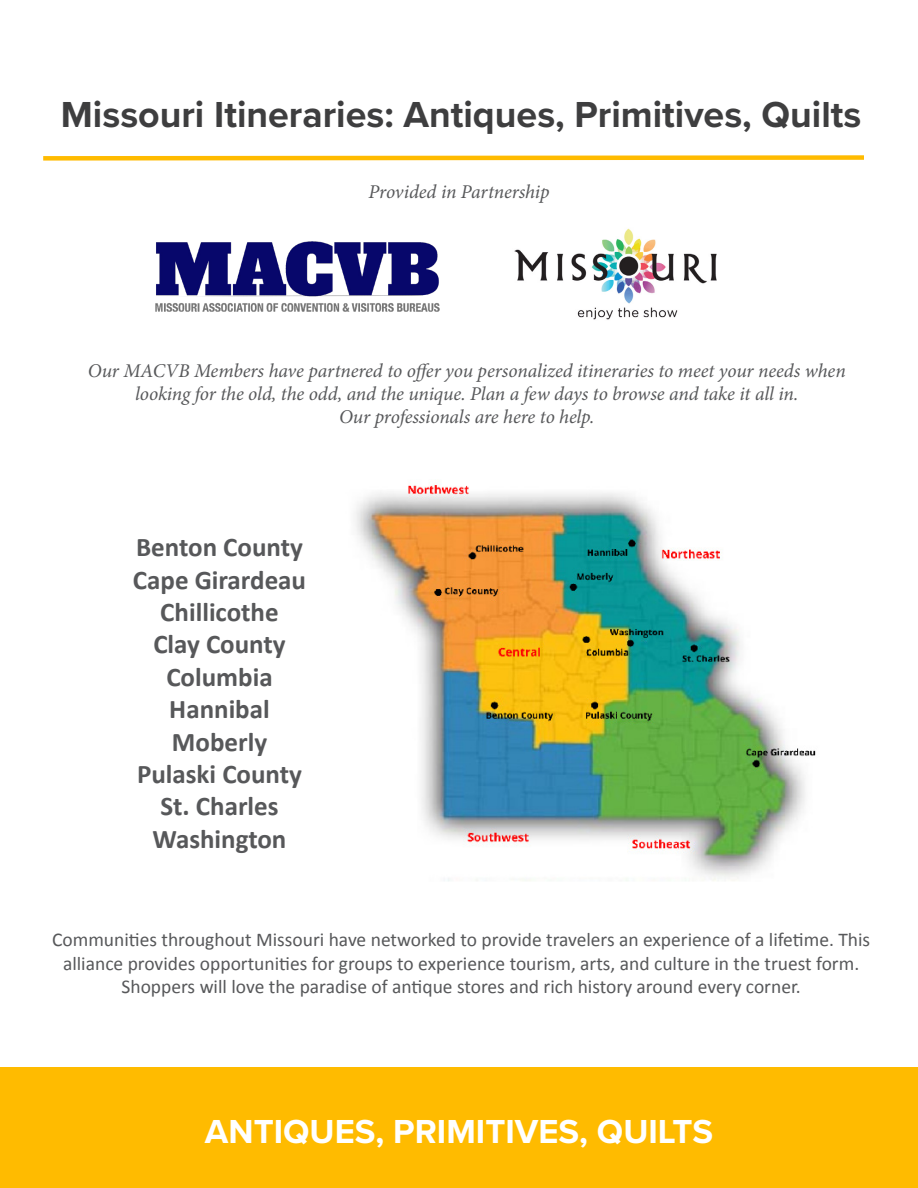
<style>
.page{position:relative;width:918px;height:1188px;background:#fff}
.page>*{position:absolute;margin:0;border:0;box-sizing:border-box;transform-origin:0 0}
.t1{font:700 37.5px "Proxima Nova";color:#3e3e3f}
.t2{font:700 34.5px "Proxima Nova";color:#fff}
.t3{font:700 27px/32.4px "Calibri";color:#57585a;text-align:center}
.t4{font:19.5px/23.4px "Calibri";color:#57585a;text-align:center}
.t5{font:italic 19.5px/23.4px "Minion Pro";letter-spacing:-.005em;color:#57585a;text-align:center}
</style>
<div class="page">
<img style="left:155px;top:241px;width:285px;height:71px">
<img style="left:514px;top:228px;width:203px;height:92px">
<div style="left:0;top:1067px;width:918px;height:121px;background:#fb0"></div>
<svg style="left:43px;top:155px;width:821px;height:6px;background:#ffcb3f"></svg>
<img style="left:355px;top:485px;width:461px;height:396px">
<p class="t1" style="left:61px;top:86px;width:802px">Missouri Itineraries: Antiques, Primitives, Quilts</p>
<p class="t5" style="left:369px;top:180px;width:182px">Provided in Partnership</p>
<p class="t5" style="left:88px;top:359px;width:759px">Our MACVB Members have partnered to offer you personalized itineraries to meet your needs when looking for the old, the odd, and the unique. Plan a few days to browse and take it all in.<br>Our professionals are here to help.</p>
<p class="t3" style="left:133px;top:530px;width:175px">Benton County<br>Cape Girardeau<br>Chillicothe<br>Clay County</p>
<p class="t3" style="left:137px;top:660px;width:166px">Columbia<br>Hannibal<br>Moberly<br>Pulaski County</p>
<p class="t3" style="left:160px;top:789px;width:120px">St. Charles</p>
<p class="t3" style="left:153px;top:822px;width:135px">Washington</p>
<p class="t4" style="left:52px;top:927px;width:820px">Communities throughout Missouri have networked to provide travelers an experience of a lifetime. This alliance provides opportunities for groups to experience tourism, arts, and culture in the truest form.<br>Shoppers will love the paradise of antique stores and rich history around every corner.</p>
<p class="t2" style="left:205px;top:1106px;width:510px">ANTIQUES, PRIMITIVES, QUILTS</p>
</div>
